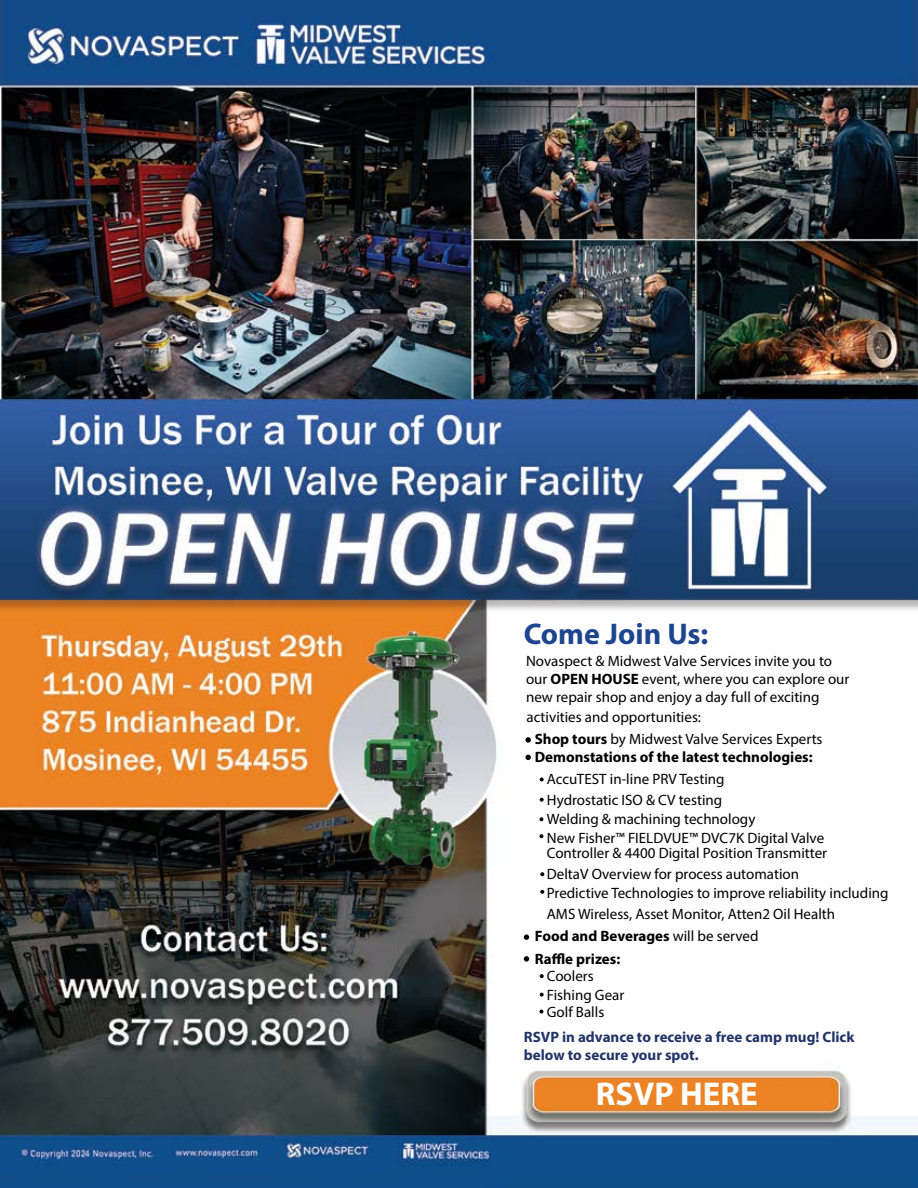
<style>
.page{position:relative;width:918px;height:1188px;background:#fff}
.page>*{position:absolute;margin:0;border:0;box-sizing:border-box;transform-origin:0 0}
.t1{font:700 33px "Myriad Pro";color:#fff}
.t2{font:700 30px "Myriad Pro";color:#1e4590}
.t3{font:15px/18px "Myriad Pro";color:#000}
.t4{font:700 15px/18px "Myriad Pro";color:#223368}
.t5{font:700 15px "Myriad Pro";color:#000}
.s1{font-weight:700}
</style>
<div class="page">
<img style="left:0;top:0;width:918px;height:1187px">
<svg style="left:525px;top:737px;width:6px;height:6px"></svg>
<svg style="left:525px;top:755px;width:6px;height:5px"></svg>
<svg style="left:540px;top:778px;width:4px;height:3px"></svg>
<svg style="left:524px;top:934px;width:5px;height:6px"></svg>
<svg style="left:539px;top:834px;width:4px;height:4px"></svg>
<svg style="left:540px;top:872px;width:4px;height:4px"></svg>
<svg style="left:540px;top:890px;width:4px;height:4px"></svg>
<svg style="left:524px;top:956px;width:5px;height:6px"></svg>
<svg style="left:539px;top:817px;width:4px;height:4px"></svg>
<svg style="left:540px;top:798px;width:4px;height:4px"></svg>
<svg style="left:540px;top:974px;width:4px;height:4px"></svg>
<svg style="left:540px;top:993px;width:4px;height:4px"></svg>
<svg style="left:539px;top:1010px;width:4px;height:4px"></svg>
<h2 class="t2" style="left:524px;top:614px;width:186px">Come Join Us:</h2>
<p class="t3" style="left:526px;top:652px;width:325px">Novaspect &amp; Midwest Valve Services invite you to our <span class="s1">OPEN HOUSE</span> event, where you can explore our new repair shop and enjoy a day full of exciting</p>
<p class="t3" style="left:526px;top:707px;width:176px">activities and opportunities:</p>
<p class="t3" style="left:535px;top:730px;width:289px"><span class="s1">Shop tours</span> by Midwest Valve Services Experts</p>
<p class="t5" style="left:535px;top:748px;width:279px">Demonstations of the latest technologies:</p>
<p class="t3" style="left:547px;top:770px;width:179px">AccuTEST in-line PRV Testing</p>
<p class="t3" style="left:547px;top:790px;width:210px;line-height:19.2px">Hydrostatic ISO &amp; CV testing<br>Welding &amp; machining technology</p>
<p class="t3" style="left:547px;top:830px;width:282px;line-height:15px">New Fisher™ FIELDVUE™ DVC7K Digital Valve<br>Controller &amp; 4400 Digital Position Transmitter</p>
<p class="t3" style="left:547px;top:865px;width:343px;line-height:18.6px">DeltaV Overview for process automation<br>Predictive Technologies to improve reliability including</p>
<p class="t3" style="left:535px;top:904px;width:302px;line-height:21.3px;text-indent:12px">AMS Wireless, Asset Monitor, Atten2 Oil Health<br><span class="s1">Food and Beverages</span> will be served</p>
<p class="t5" style="left:535px;top:949px;width:87px">Raffle prizes:</p>
<p class="t3" style="left:547px;top:967px;width:79px;line-height:18.5px">Coolers<br>Fishing Gear</p>
<p class="t3" style="left:547px;top:1002px;width:59px">Golf Balls</p>
<p class="t4" style="left:524px;top:1028px;width:332px">RSVP in advance to receive a free camp mug! Click below to secure your spot.</p>
<h1 class="t1" style="left:596px;top:1073px;width:163px">RSVP HERE</h1>
</div>
